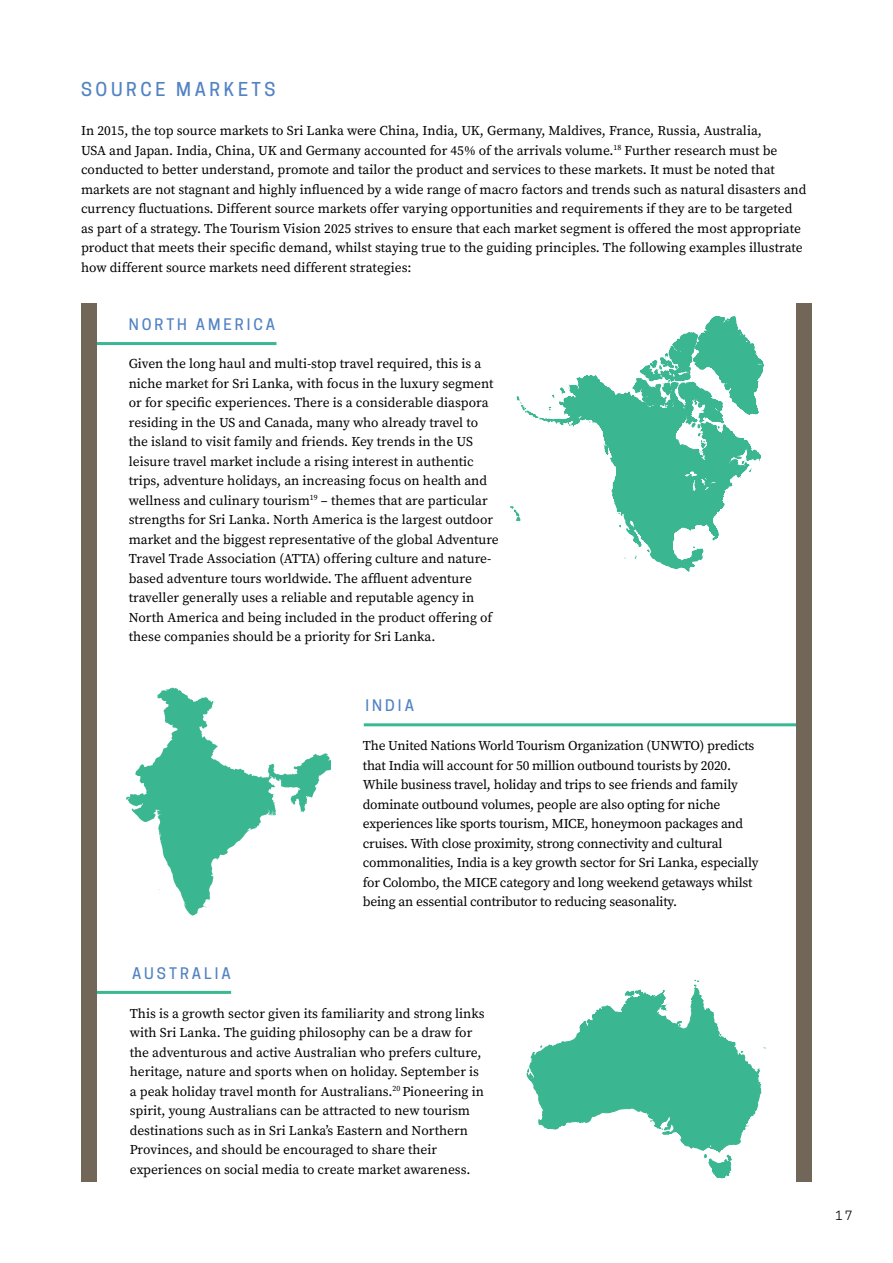
<style>
.page{position:relative;width:893px;height:1263px;background:#fff}
.page>*{position:absolute;margin:0;border:0;box-sizing:border-box;transform-origin:0 0}
.Sub_Heading{font:500 18px "Cooper Hewitt";letter-spacing:.2em;color:#5383c3}
.Blue_Sub_Head{font:500 15px "Cooper Hewitt";letter-spacing:.2em;color:#5383c3}
.Body_Copy{font:13.5px/19.5px "Source Serif Pro";color:#000}
.t1{font:12px "Cooper Hewitt";color:#000}
</style>
<div class="page">
<hr style="left:89px;top:342px;width:187px;height:3px;background:#3bb892">
<svg style="left:510px;top:316px;width:253px;height:256px"></svg>
<hr style="left:364px;top:723px;width:432px;height:3px;background:#3bb892">
<svg style="left:126px;top:687px;width:205px;height:228px"></svg>
<hr style="left:81px;top:991px;width:150px;height:3px;background:#3bb892">
<svg style="left:527px;top:980px;width:238px;height:198px"></svg>
<div style="left:796px;top:303px;width:16px;height:879px;background:#726658"></div>
<div style="left:81px;top:303px;width:16px;height:879px;background:#726658"></div>
<p class="Sub_Heading" style="left:81px;top:79px;width:196px">SOURCE MARKETS</p>
<p class="Body_Copy" style="left:81px;top:121px;width:727px">In 2015, the top source markets to Sri Lanka were China, India, UK, Germany, Maldives, France, Russia, Australia,<br>USA and Japan. India, China, UK and Germany accounted for 45% of the arrivals volume.<sup>18</sup> Further research must be conducted to better understand, promote and tailor the product and services to these markets. It must be noted that markets are not stagnant and highly influenced by a wide range of macro factors and trends such as natural disasters and currency fluctuations. Different source markets offer varying opportunities and requirements if they are to be targeted as part of a strategy. The Tourism Vision 2025 strives to ensure that each market segment is offered the most appropriate product that meets their specific demand, whilst staying true to the guiding principles. The following examples illustrate how different source markets need different strategies:</p>
<p class="Blue_Sub_Head" style="left:129px;top:315px;width:148px">NORTH AMERICA</p>
<p class="Body_Copy" style="left:129px;top:354px;width:372px">Given the long haul and multi-stop travel required, this is a niche market for Sri Lanka, with focus in the luxury segment or for specific experiences. There is a considerable diaspora residing in the US and Canada, many who already travel to the island to visit family and friends. Key trends in the US leisure travel market include a rising interest in authentic trips, adventure holidays, an increasing focus on health and wellness and culinary tourism<sup>19</sup> – themes that are particular strengths for Sri Lanka. North America is the largest outdoor market and the biggest representative of the global Adventure Travel Trade Association (ATTA) offering culture and nature&shy;based adventure tours worldwide. The affluent adventure traveller generally uses a reliable and reputable agency in North America and being included in the product offering of these companies should be a priority for Sri Lanka.</p>
<p class="Blue_Sub_Head" style="left:365px;top:697px;width:50px">INDIA</p>
<p class="Body_Copy" style="left:363px;top:736px;width:397px">The United Nations World Tourism Organization (UNWTO) predicts that India will account for 50 million outbound tourists by 2020.<br>While business travel, holiday and trips to see friends and family dominate outbound volumes, people are also opting for niche experiences like sports tourism, MICE, honeymoon packages and cruises. With close proximity, strong connectivity and cultural commonalities, India is a key growth sector for Sri Lanka, especially for Colombo, the MICE category and long weekend getaways whilst being an essential contributor to reducing seasonality.</p>
<p class="Blue_Sub_Head" style="left:132px;top:964px;width:100px">AUSTRALIA</p>
<p class="Body_Copy" style="left:130px;top:1004px;width:356px">This is a growth sector given its familiarity and strong links with Sri Lanka. The guiding philosophy can be a draw for the adventurous and active Australian who prefers culture, heritage, nature and sports when on holiday. September is a peak holiday travel month for Australians.<sup>20</sup> Pioneering in spirit, young Australians can be attracted to new tourism destinations such as in Sri Lanka’s Eastern and Northern Provinces, and should be encouraged to share their experiences on social media to create market awareness.</p>
<p class="t1" style="left:835px;top:1208px;width:18px">17</p>
</div>
